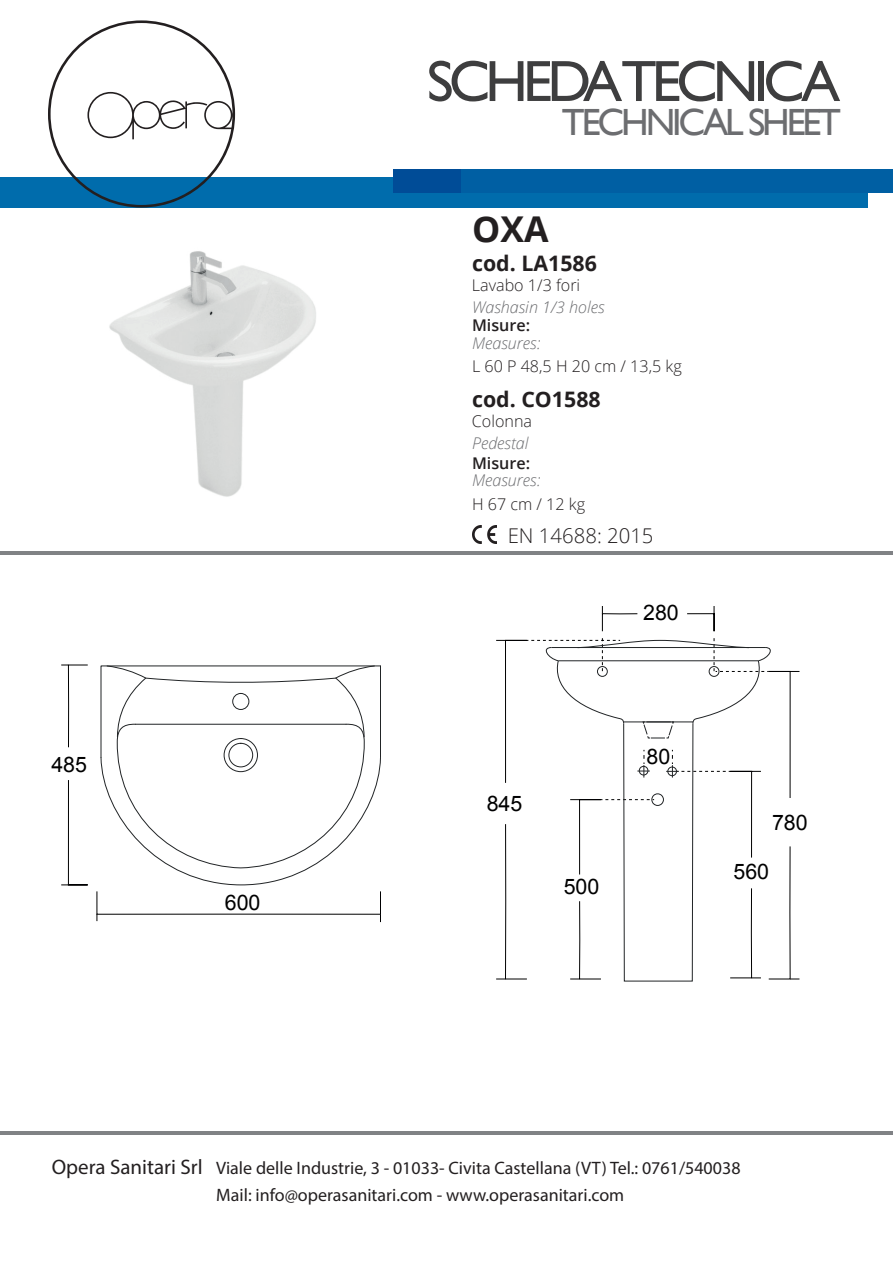
<style>
.page{position:relative;width:893px;height:1263px;background:#fff}
.page>*{position:absolute;margin:0;border:0;box-sizing:border-box;transform-origin:0 0}
.t1{font:58.35px "Gill Sans";letter-spacing:-.085em;color:#3e3e3f}
.t2{font:37.95px "Gill Sans";letter-spacing:-.085em;color:#6c6d70}
.t3{font:700 35.55px "Open Sans";color:#231f20}
.t4{font:21.45px "Arial";color:#000001}
.t5{font:700 21.3px "Open Sans";color:#231f20}
.t6{font:21px "Myriad Pro";color:#231f20}
.t7{font:300 20.4px "Open Sans";color:#231f20}
.t8{font:18px/27px "Myriad Pro";color:#231f20}
.t9{font:300 16.2px "Open Sans";color:#231f20}
.t10{font:italic 300 16.2px "Open Sans";color:#6c6d70}
.t11{font:600 16.2px "Open Sans";color:#231f20}
</style>
<div class="page">
<img style="left:109px;top:251px;width:207px;height:246px">
<div style="left:0;top:177px;width:868px;height:31px;background:#006cac"></div>
<div style="left:393px;top:169px;width:500px;height:24px;background:#005fa3"></div>
<div style="left:393px;top:169px;width:67px;height:24px;background:#004c97"></div>
<hr style="left:0;top:1131px;width:893px;height:3px;background:#808285">
<hr style="left:0;top:551px;width:893px;height:3px;background:#808285">
<svg style="left:48px;top:20px;width:187px;height:188px"></svg>
<svg style="left:61px;top:665px;width:27px;height:83px"></svg>
<svg style="left:61px;top:780px;width:27px;height:105px"></svg>
<svg style="left:97px;top:665px;width:284px;height:257px"></svg>
<div style="left:224px;top:738px;width:34px;height:34px;border:1px solid #212426;border-radius:50%"></div>
<div style="left:229px;top:743px;width:24px;height:24px;border:1px solid #212426;border-radius:50%"></div>
<svg style="left:687px;top:606px;width:27px;height:26px"></svg>
<svg style="left:602px;top:606px;width:36px;height:26px"></svg>
<svg style="left:496px;top:638px;width:304px;height:344px"></svg>
<div style="left:597px;top:666px;width:10px;height:10px;border:1px solid #212426;border-radius:50%"></div>
<div style="left:709px;top:666px;width:10px;height:10px;border:1px solid #212426;border-radius:50%"></div>
<div style="left:606px;top:909px;width:102px;height:102px;border:8px solid #231f20;border-radius:50%"></div>
<div style="left:612px;top:942px;width:92px;height:14px;background:#fff"></div>
<img style="left:472px;top:526px;width:24px;height:17px">
<p class="t4" style="left:51px;top:750px;width:37px">485</p>
<p class="t4" style="left:225px;top:888px;width:37px">600</p>
<h1 class="t1" style="left:427px;top:47px;width:415px">SCHEDA TECNICA</h1>
<h2 class="t2" style="left:562px;top:100px;width:281px">TECHNICAL SHEET</h2>
<h3 class="t3" style="left:472px;top:204px;width:78px">OXA</h3>
<p class="t9" style="left:472px;top:274px;width:110px">Lavabo 1/3 fori</p>
<p class="t10" style="left:472px;top:296px;width:134px">Washasin 1/3 holes</p>
<p class="t5" style="left:472px;top:248px;width:126px">cod. LA1586</p>
<p class="t11" style="left:472px;top:314px;width:60px">Misure:</p>
<p class="t10" style="left:472px;top:332px;width:70px">Measures:</p>
<p class="t9" style="left:472px;top:355px;width:211px">L 60 P 48,5 H 20 cm / 13,5 kg</p>
<p class="t5" style="left:472px;top:384px;width:130px">cod. CO1588</p>
<p class="t9" style="left:472px;top:410px;width:62px">Colonna</p>
<p class="t10" style="left:472px;top:432px;width:58px">Pedestal</p>
<p class="t11" style="left:472px;top:452px;width:60px">Misure:</p>
<p class="t10" style="left:472px;top:469px;width:70px">Measures:</p>
<p class="t9" style="left:472px;top:493px;width:115px">H 67 cm / 12 kg</p>
<p class="t7" style="left:508px;top:522px;width:147px">EN 14688: 2015</p>
<p class="t4" style="left:643px;top:598px;width:37px">280</p>
<p class="t4" style="left:487px;top:789px;width:37px">845</p>
<p class="t4" style="left:564px;top:872px;width:37px">500</p>
<p class="t4" style="left:646px;top:742px;width:25px">80</p>
<p class="t4" style="left:772px;top:808px;width:37px">780</p>
<p class="t4" style="left:733px;top:857px;width:37px">560</p>
<p class="t6" style="left:52px;top:1154px;width:153px">Opera Sanitari Srl</p>
<p class="t8" style="left:216px;top:1154px;width:526px">Viale delle Industrie, 3 - 01033- Civita Castellana (VT) Tel.: 0761/540038<br>Mail: info@operasanitari.com - www.operasanitari.com</p>
</div>
